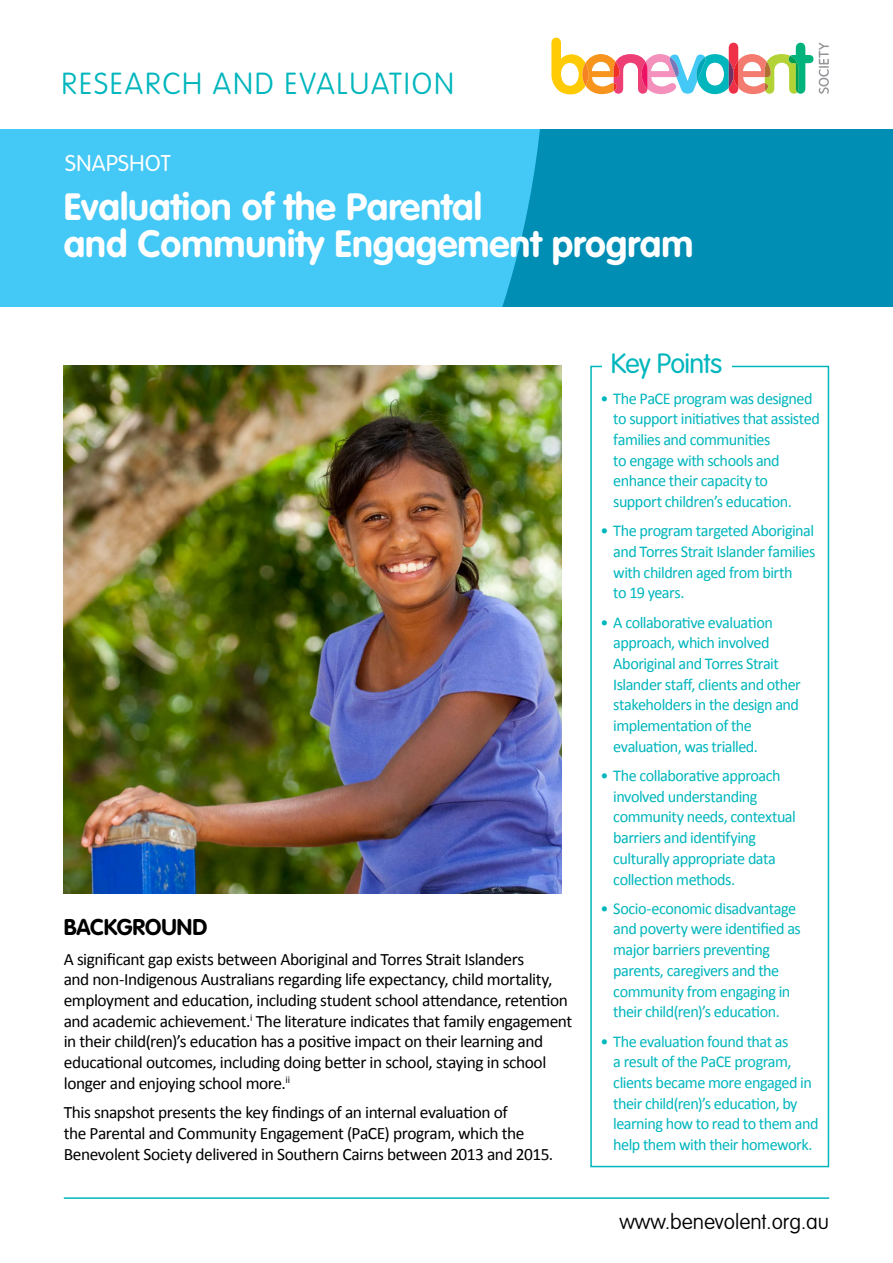
<style>
.page{position:relative;width:893px;height:1263px;background:#fff}
.page>*{position:absolute;margin:0;border:0;box-sizing:border-box;transform-origin:0 0}
.t1{font:700 37.5px/37.5px "VAG Rounded";color:#fff}
.t2{font:100 30px "VAG Rounded";letter-spacing:.06em;color:#00b6bd}
.t3{font:300 27.45px "VAG Rounded";letter-spacing:-.03em;color:#00b6bd}
.t4{font:700 22.5px "VAG Rounded";color:#000}
.t5{font:300 22.5px "VAG Rounded";letter-spacing:.02em;color:#fff}
.t6{font:100 21px "VAG Rounded";color:#000}
.t7{font:17.4px/20.7px "Calibri";letter-spacing:-.025em;color:#000}
.t8{font:16.5px/20.7px "Calibri";letter-spacing:-.03em;color:#00b6bd}
</style>
<div class="page">
<svg style="left:0;top:130px;width:893px;height:176px;background:#27b0da"></svg>
<hr style="left:64px;top:1197px;width:765px;height:2px;background:#00b6bd">
<div style="left:590px;top:366px;width:239px;height:801px;border:2px solid #00b6bd"></div>
<img style="left:64px;top:366px;width:497px;height:527px">
<svg style="left:819px;top:43px;width:10px;height:51px"></svg>
<svg style="left:551px;top:38px;width:262px;height:56px"></svg>
<div style="left:602px;top:352px;width:129px;height:30px;background:#fff"></div>
<h2 class="t2" style="left:62px;top:66px;width:394px">RESEARCH AND EVALUATION</h2>
<h3 class="t5" style="left:65px;top:150px;width:107px">SNAPSHOT</h3>
<h1 class="t1" style="left:64px;top:189px;width:631px">Evaluation of the Parental<br>and Community Engagement program</h1>
<h3 class="t4" style="left:64px;top:914px;width:145px">BACKGROUND</h3>
<p class="t7" style="left:64px;top:948px;width:510px">A significant gap exists between Aboriginal and Torres Strait Islanders<br>and non-Indigenous Australians regarding life expectancy, child mortality, employment and education, including student school attendance, retention and academic achievement.<sup>i</sup> The literature indicates that family engagement in their child(ren)’s education has a positive impact on their learning and educational outcomes, including doing better in school, staying in school longer and enjoying school more.<sup>ii</sup></p>
<p class="t7" style="left:64px;top:1102px;width:491px">This snapshot presents the key findings of an internal evaluation of<br>the Parental and Community Engagement (PaCE) program, which the<br>Benevolent Society delivered in Southern Cairns between 2013 and 2015.</p>
<h3 class="t3" style="left:611px;top:347px;width:113px">Key Points</h3>
<p class="t8" style="left:613px;top:388px;width:208px;text-indent:-13px">• The PaCE program was designed to support initiatives that assisted families and communities<br>to engage with schools and enhance their capacity to support children’s education.</p>
<p class="t8" style="left:613px;top:520px;width:204px;text-indent:-13px">• The program targeted Aboriginal and Torres Strait Islander families with children aged from birth<br>to 19 years.</p>
<p class="t8" style="left:613px;top:612px;width:189px;text-indent:-13px">• A collaborative evaluation approach, which involved<br>Aboriginal and Torres Strait<br>Islander staff, clients and other stakeholders in the design and implementation of the evaluation, was trialled.</p>
<p class="t8" style="left:613px;top:765px;width:184px;text-indent:-13px">• The collaborative approach involved understanding community needs, contextual barriers and identifying culturally appropriate data collection methods.</p>
<p class="t8" style="left:613px;top:898px;width:189px;text-indent:-13px">• Socio-economic disadvantage and poverty were identified as major barriers preventing parents, caregivers and the community from engaging in their child(ren)’s education.</p>
<p class="t8" style="left:613px;top:1031px;width:207px;text-indent:-13px">• The evaluation found that as<br>a result of the PaCE program, clients became more engaged in their child(ren)’s education, by learning how to read to them and help them with their homework.</p>
<p class="t6" style="left:619px;top:1210px;width:211px">www.benevolent.org.au</p>
</div>
